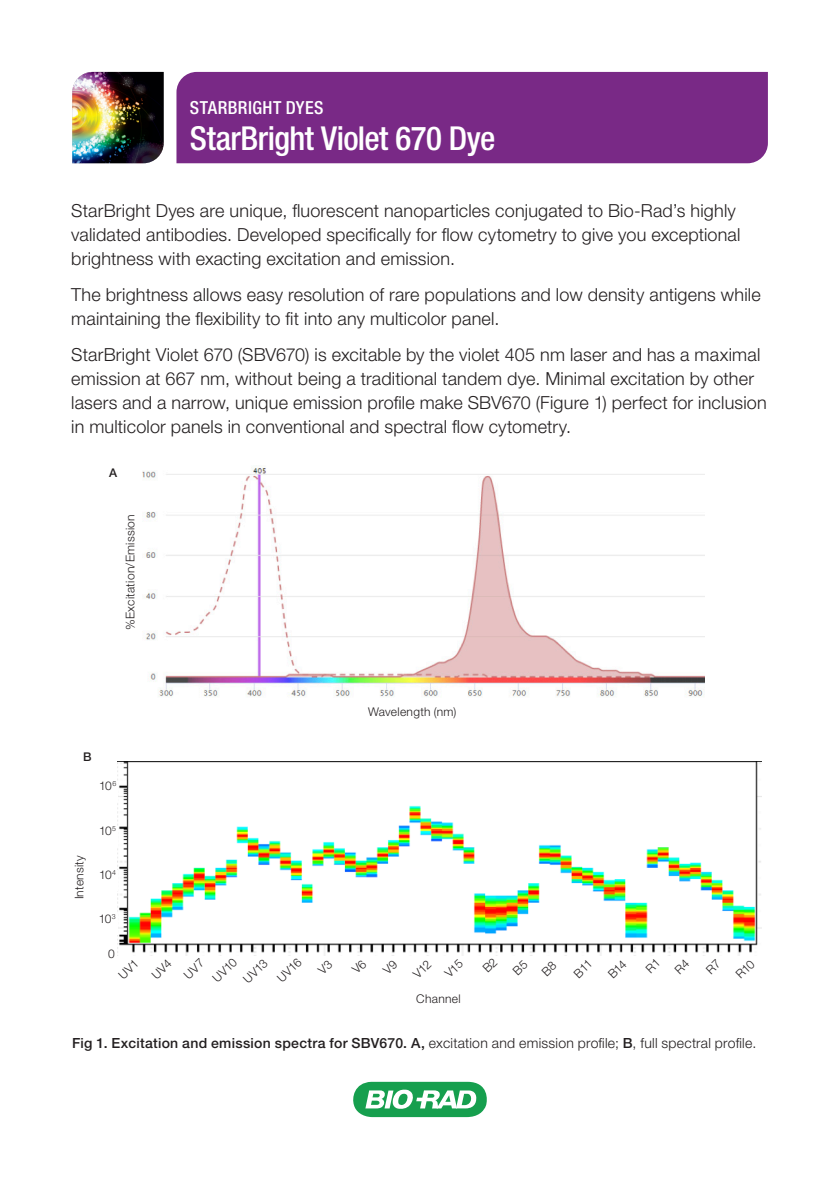
<style>
.page{position:relative;width:840px;height:1191px;background:#fff}
.page>*{position:absolute;margin:0;border:0;box-sizing:border-box;transform-origin:0 0}
.pis_headline_1{font:500 condensed 33px "Helvetica Neue LT Std";letter-spacing:-.015em;color:#fff}
.body{font:300 18px/24px "Helvetica Neue LT Std";letter-spacing:.01em;color:#231f20}
.pis_product_group_na{font:500 condensed 18px "Helvetica Neue LT Std";letter-spacing:.025em;color:#fff}
._21_footnotes{font:300 14px "Helvetica Neue LT Std";letter-spacing:.02em;color:#231f20}
.figure_labels{font:300 12px "Helvetica Neue LT Std";letter-spacing:.025em;color:#231f20}
.t1{font:500 12px "Helvetica Neue LT Std";color:#231f20}
.figure_labels-2{font:300 8px "Helvetica Neue LT Std";letter-spacing:.02em;color:#231f20}
.s1{font-weight:500}
</style>
<div class="page">
<img style="left:118px;top:761px;width:642px;height:194px">
<img style="left:72px;top:72px;width:92px;height:91px">
<div style="left:176px;top:72px;width:591px;height:91px;background:#792986"></div>
<svg style="left:353px;top:1081px;width:133px;height:36px"></svg>
<img style="left:142px;top:465px;width:562px;height:232px">
<svg style="left:540px;top:953px;width:55px;height:3px"></svg>
<p class="pis_product_group_na" style="left:190px;top:97px;width:135px">STARBRIGHT DYES</p>
<p class="pis_headline_1" style="left:190px;top:118px;width:306px">StarBright Violet 670 Dye</p>
<p class="body" style="left:71px;top:198px;width:670px">StarBright Dyes are unique, fluorescent nanoparticles conjugated to Bio-Rad’s highly validated antibodies. Developed specifically for flow cytometry to give you exceptional brightness with exacting excitation and emission.</p>
<p class="body" style="left:71px;top:282px;width:690px">The brightness allows easy resolution of rare populations and low density antigens while maintaining the flexibility to fit into any multicolor panel.</p>
<p class="body" style="left:71px;top:342px;width:696px">StarBright Violet 670 (SBV670) is excitable by the violet 405 nm laser and has a maximal emission at 667 nm, without being a traditional tandem dye. Minimal excitation by other lasers and a narrow, unique emission profile make SBV670 (Figure 1) perfect for inclusion in multicolor panels in conventional and spectral flow cytometry.</p>
<p class="t1" style="left:109px;top:465px;width:10px">A</p>
<p class="figure_labels" style="left:123px;top:630px;width:117px;rotate:-90deg">%Excitation/Emission</p>
<p class="t1" style="left:83px;top:750px;width:10px">B</p>
<p class="figure_labels" style="left:99px;top:778px;width:19px">10<sup>6</sup></p>
<p class="figure_labels-2" style="left:75px;top:898px;width:31px;rotate:-90deg">Intensity</p>
<p class="figure_labels" style="left:99px;top:823px;width:19px">10<sup>5</sup></p>
<p class="figure_labels" style="left:99px;top:867px;width:19px">10<sup>4</sup></p>
<p class="figure_labels" style="left:99px;top:912px;width:19px">10<sup>3</sup></p>
<p class="figure_labels" style="left:108px;top:946px;width:8px">0</p>
<p class="figure_labels" style="left:368px;top:704px;width:90px">Wavelength (nm)</p>
<p class="figure_labels" style="left:209px;top:975px;width:30px;rotate:-44deg">UV10</p>
<p class="figure_labels" style="left:240px;top:975px;width:30px;rotate:-44deg">UV13</p>
<p class="figure_labels" style="left:274px;top:975px;width:30px;rotate:-44deg">UV16</p>
<p class="figure_labels" style="left:416px;top:991px;width:46px">Channel</p>
<p class="_21_footnotes" style="left:72px;top:1034px;width:685px"><span class="s1">Fig 1. Excitation and emission spectra for SBV670. A,</span> excitation and emission profile; <span class="s1">B</span>, full spectral profile.</p>
</div>
